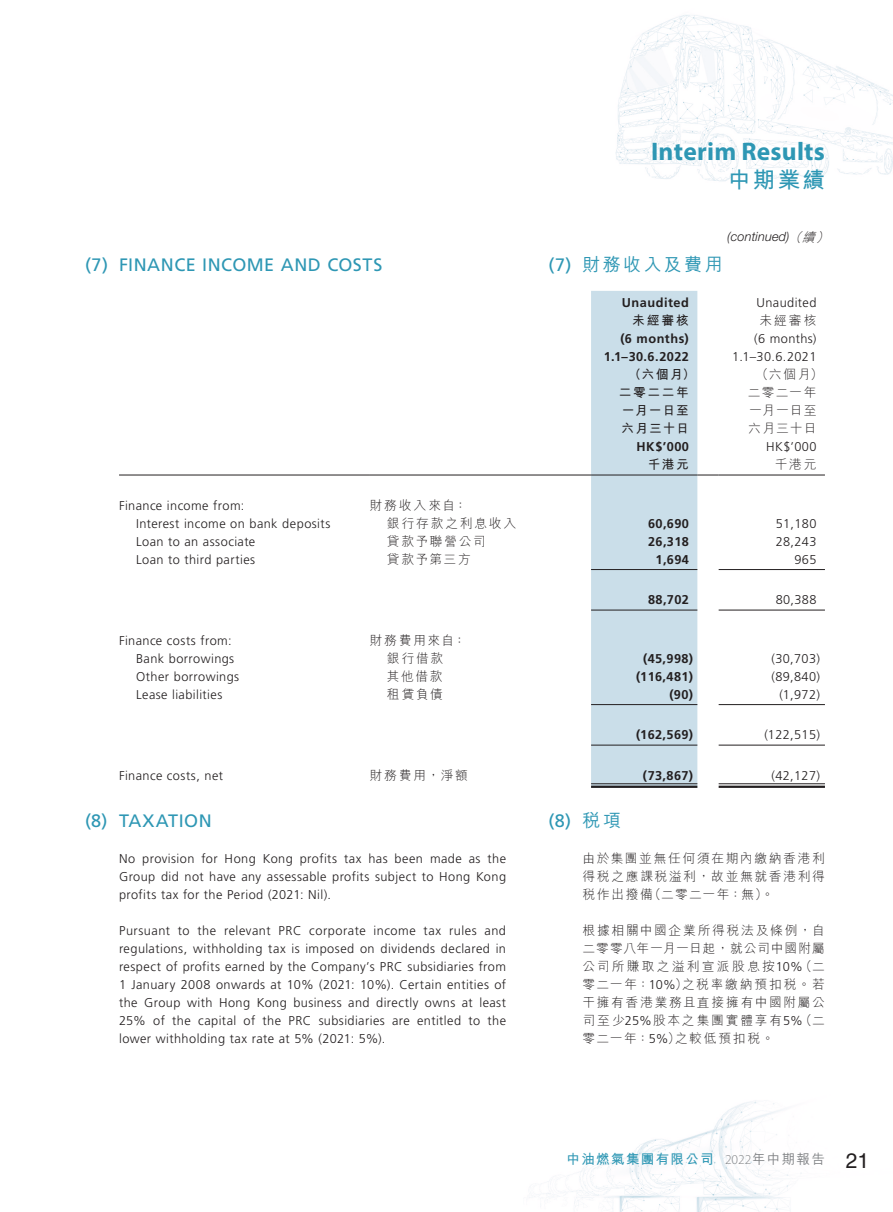
<style>
.page{position:relative;width:893px;height:1212px;background:#fff}
.page>*{position:absolute;margin:0;border:0;box-sizing:border-box;transform-origin:0 0}
.t1{font:700 25.5px "Myriad Pro";letter-spacing:.01em;color:#2e97b4}
.t2{font:700 22.5px "M Hei HK";color:#2e97b4}
._01_H1{font:18px "Frutiger LT Std";letter-spacing:.025em;color:#2e97b4}
._01_H1-2{font:500 18px "M Hei HK";letter-spacing:.13em;color:#2e97b4}
.t3{font:700 13.5px "M Hei HK";letter-spacing:.1em;color:#2e97b4}
._00_txt{font:300 12.75px/18px "Frutiger LT Std";letter-spacing:.035em;color:#231f20;text-align:justify}
._50_Table_txt{font:300 12.75px "Frutiger LT Std";letter-spacing:.03em;color:#231f20}
._00_txt-2{font:300 12.75px/18px "M Hei HK";letter-spacing:.13em;color:#231f20;text-align:justify}
._50_Table_txt-2{font:700 12.75px "Frutiger LT Std";letter-spacing:.03em;color:#231f20}
._50_Table_txt-3{font:300 12.75px "M Hei HK";letter-spacing:.125em;color:#231f20}
._50_Table_txt-4{font:700 12.75px "M Hei HK";letter-spacing:.115em;color:#231f20}
.t4{font:italic 300 12.75px "Helvetica Neue LT Std";letter-spacing:.01em;color:#231f20}
._50_Table_txt-5{font:300 12.75px "M Hei HK";letter-spacing:.15em;color:#231f20}
.s1{font-family:"M Hei HK"}
.s2{font-family:"Frutiger LT Std";font-weight:400}
.s3{font-family:"M Hei HK";font-weight:500}
.s4{font-family:"Frutiger LT Std"}
.s5{font-family:"Myriad Pro";font-weight:300;color:#808285}
.s6{font-weight:500;color:#808285}
.s7{font-family:"Helvetica LT Std";font-weight:400;font-size:21px;color:#231f20}
</style>
<div class="page">
<img style="left:119px;top:15px;width:774px;height:1197px">
<div style="left:591px;top:291px;width:106px;height:495px;background:#cadee9"></div>
<hr style="left:119px;top:475px;width:251px;height:1px;background:#231f20">
<hr style="left:370px;top:475px;width:221px;height:1px;background:#231f20">
<hr style="left:591px;top:475px;width:106px;height:1px;background:#231f20">
<svg style="left:697px;top:475px;width:22px;height:1px"></svg>
<hr style="left:719px;top:475px;width:106px;height:1px;background:#231f20">
<hr style="left:591px;top:569px;width:106px;height:1px;background:#231f20">
<hr style="left:719px;top:569px;width:106px;height:1px;background:#231f20">
<hr style="left:591px;top:610px;width:106px;height:1px;background:#231f20">
<hr style="left:719px;top:610px;width:106px;height:1px;background:#231f20">
<hr style="left:591px;top:704px;width:106px;height:1px;background:#231f20">
<hr style="left:719px;top:704px;width:106px;height:1px;background:#231f20">
<hr style="left:591px;top:745px;width:106px;height:1px;background:#231f20">
<hr style="left:719px;top:745px;width:106px;height:1px;background:#231f20">
<hr style="left:591px;top:783px;width:106px;height:1px;background:#231f20">
<hr style="left:591px;top:786px;width:106px;height:2px;background:#231f20">
<hr style="left:719px;top:783px;width:106px;height:1px;background:#231f20">
<hr style="left:719px;top:786px;width:106px;height:2px;background:#231f20">
<h1 class="t1" style="left:651px;top:134px;width:175px">Interim Results</h1>
<h2 class="t2" style="left:728px;top:163px;width:98px">中期業績</h2>
<p class="_01_H1" style="left:85px;top:254px;width:299px">(7) FINANCE INCOME AND COSTS</p>
<p class="t4" style="left:727px;top:229px;width:106px">(continued)<span class="s1">（續）</span></p>
<p class="_01_H1-2" style="left:549px;top:251px;width:176px"><span class="s2">(7)</span> 財務收入及費用</p>
<p class="_50_Table_txt-2" style="left:622px;top:295px;width:68px">Unaudited</p>
<p class="_50_Table_txt" style="left:756px;top:296px;width:61px">Unaudited</p>
<p class="_50_Table_txt-4" style="left:632px;top:311px;width:58px">未經審核</p>
<p class="_50_Table_txt-3" style="left:759px;top:314px;width:58px">未經審核</p>
<p class="_50_Table_txt-2" style="left:620px;top:331px;width:70px">(6 months)</p>
<p class="_50_Table_txt" style="left:754px;top:332px;width:64px">(6 months)</p>
<p class="_50_Table_txt-2" style="left:604px;top:349px;width:87px">1.1–30.6.2022</p>
<p class="_50_Table_txt" style="left:732px;top:350px;width:86px">1.1–30.6.2021</p>
<p class="_50_Table_txt-4" style="left:629px;top:365px;width:68px">（六個月）</p>
<p class="_50_Table_txt-3" style="left:756px;top:368px;width:69px">（六個月）</p>
<p class="_50_Table_txt-4" style="left:619px;top:383px;width:72px">二零二二年</p>
<p class="_50_Table_txt-4" style="left:622px;top:401px;width:68px">一月一日至</p>
<p class="_50_Table_txt-4" style="left:621px;top:419px;width:69px">六月三十日</p>
<p class="_50_Table_txt-3" style="left:748px;top:386px;width:70px">二零二一年</p>
<p class="_50_Table_txt-3" style="left:749px;top:404px;width:69px">一月一日至</p>
<p class="_50_Table_txt-3" style="left:748px;top:422px;width:70px">六月三十日</p>
<p class="_50_Table_txt-2" style="left:636px;top:439px;width:54px">HK$’000</p>
<p class="_50_Table_txt" style="left:766px;top:440px;width:52px">HK$’000</p>
<p class="_50_Table_txt-4" style="left:648px;top:455px;width:43px">千港元</p>
<p class="_50_Table_txt-3" style="left:775px;top:458px;width:43px">千港元</p>
<p class="_50_Table_txt" style="left:119px;top:498px;width:127px">Finance income from:</p>
<p class="_50_Table_txt-3" style="left:370px;top:499px;width:98px">財務收入來自：</p>
<p class="_50_Table_txt" style="left:136px;top:516px;width:196px">Interest income on bank deposits</p>
<p class="_50_Table_txt-5" style="left:387px;top:517px;width:131px">銀行存款之利息收入</p>
<p class="_50_Table_txt-2" style="left:648px;top:516px;width:42px">60,690</p>
<p class="_50_Table_txt" style="left:776px;top:516px;width:42px">51,180</p>
<p class="_50_Table_txt" style="left:136px;top:534px;width:121px">Loan to an associate</p>
<p class="_50_Table_txt-3" style="left:387px;top:535px;width:100px">貸款予聯營公司</p>
<p class="_50_Table_txt-2" style="left:648px;top:534px;width:42px">26,318</p>
<p class="_50_Table_txt" style="left:776px;top:534px;width:42px">28,243</p>
<p class="_50_Table_txt" style="left:136px;top:552px;width:121px">Loan to third parties</p>
<p class="_50_Table_txt-3" style="left:387px;top:553px;width:85px">貸款予第三方</p>
<p class="_50_Table_txt-2" style="left:656px;top:552px;width:35px">1,694</p>
<p class="_50_Table_txt" style="left:794px;top:552px;width:23px">965</p>
<p class="_50_Table_txt-2" style="left:648px;top:592px;width:42px">88,702</p>
<p class="_50_Table_txt" style="left:776px;top:593px;width:42px">80,388</p>
<p class="_50_Table_txt" style="left:119px;top:633px;width:114px">Finance costs from:</p>
<p class="_50_Table_txt-3" style="left:370px;top:634px;width:98px">財務費用來自：</p>
<p class="_50_Table_txt" style="left:136px;top:651px;width:100px">Bank borrowings</p>
<p class="_50_Table_txt-3" style="left:387px;top:652px;width:58px">銀行借款</p>
<p class="_50_Table_txt-2" style="left:643px;top:651px;width:51px">(45,998)</p>
<p class="_50_Table_txt" style="left:771px;top:651px;width:50px">(30,703)</p>
<p class="_50_Table_txt" style="left:136px;top:669px;width:105px">Other borrowings</p>
<p class="_50_Table_txt-3" style="left:387px;top:670px;width:57px">其他借款</p>
<p class="_50_Table_txt-2" style="left:636px;top:669px;width:59px">(116,481)</p>
<p class="_50_Table_txt" style="left:771px;top:669px;width:50px">(89,840)</p>
<p class="_50_Table_txt" style="left:136px;top:687px;width:88px">Lease liabilities</p>
<p class="_50_Table_txt-3" style="left:387px;top:688px;width:57px">租賃負債</p>
<p class="_50_Table_txt-2" style="left:669px;top:687px;width:25px">(90)</p>
<p class="_50_Table_txt" style="left:779px;top:687px;width:42px">(1,972)</p>
<p class="_50_Table_txt-2" style="left:636px;top:727px;width:59px">(162,569)</p>
<p class="_50_Table_txt" style="left:764px;top:728px;width:57px">(122,515)</p>
<p class="_50_Table_txt" style="left:119px;top:768px;width:106px">Finance costs, net</p>
<p class="_50_Table_txt-3" style="left:370px;top:769px;width:100px">財務費用，淨額</p>
<p class="_50_Table_txt-2" style="left:643px;top:768px;width:52px">(73,867)</p>
<p class="_50_Table_txt" style="left:772px;top:768px;width:50px">(42,127)</p>
<p class="_01_H1" style="left:85px;top:810px;width:128px">(8) TAXATION</p>
<p class="_00_txt" style="left:119px;top:849px;width:388px">No provision for Hong Kong profits tax has been made as the Group did not have any assessable profits subject to Hong Kong profits tax for the Period (2021: Nil).</p>
<p class="_00_txt" style="left:119px;top:921px;width:388px">Pursuant to the relevant PRC corporate income tax rules and regulations, withholding tax is imposed on dividends declared in respect of profits earned by the Company’s PRC subsidiaries from 1 January 2008 onwards at 10% (2021: 10%). Certain entities of the Group with Hong Kong business and directly owns at least 25% of the capital of the PRC subsidiaries are entitled to the lower withholding tax rate at 5% (2021: 5%).</p>
<p class="_01_H1" style="left:549px;top:810px;width:74px">(8) <span class="s3">稅項</span></p>
<p class="_00_txt-2" style="left:583px;top:849px;width:244px">由於集團並無任何須在期內繳納香港利得稅之應課稅溢利，故並無就香港利得稅作出撥備（二零二一年：無）。</p>
<p class="_00_txt-2" style="left:583px;top:921px;width:244px">根據相關中國企業所得稅法及條例，自二零零八年一月一日起，就公司中國附屬公司所賺取之溢利宣派股息按<span class="s4">10%</span>（二零二一年：<span class="s4">10%</span>）之稅率繳納預扣稅。若干擁有香港業務且直接擁有中國附屬公司至少<span class="s4">25%</span>股本之集團實體享有<span class="s4">5%</span>（二零二一年：<span class="s4">5%</span>）之較低預扣稅。</p>
<p class="t3" style="left:567px;top:1149px;width:304px">中油燃氣集團有限公司 <span class="s5">2022</span><span class="s6">年中期報告</span> <span class="s7">21</span></p>
</div>
